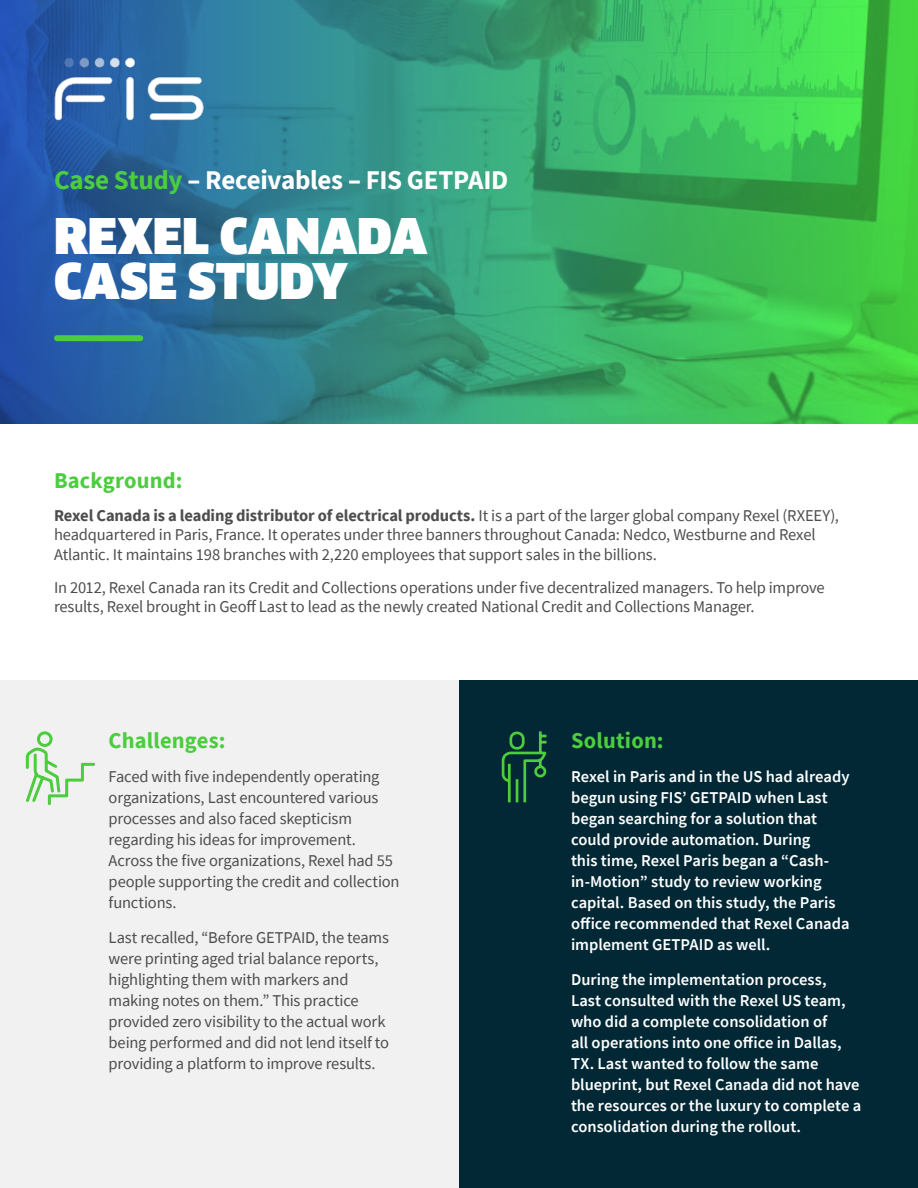
<style>
.page{position:relative;width:918px;height:1188px;background:#fff}
.page>*{position:absolute;margin:0;border:0;box-sizing:border-box;transform-origin:0 0}
.t1{font:900 48px/45px "Clan Offc Pro";color:#fff}
.t2{font:700 27px "Source Sans Pro";letter-spacing:-.015em;color:#fff}
.t3{font:700 22.5px "Source Sans Pro";letter-spacing:.005em;color:#4bcd3e}
.t4{font:16.5px/21px "Source Sans Pro";letter-spacing:-.01em;color:#4d4d4f}
.t5{font:600 16.5px/21px "Source Sans Pro";color:#fff}
.s1{color:#4bcd3e}
.s2{font-weight:700}
</style>
<div class="page">
<div style="left:459px;top:680px;width:459px;height:508px;background:#012834"></div>
<div style="left:0;top:680px;width:459px;height:508px;background:#f1f1f2"></div>
<img style="left:0;top:0;width:918px;height:423px">
<div style="left:57px;top:335px;width:83px;height:6px;background:#4bcd3e"></div>
<img style="left:47px;top:54px;width:161px;height:72px">
<div style="left:37px;top:731px;width:16px;height:16px;border:3px solid #4bcd3e;border-radius:50%"></div>
<svg style="left:25px;top:745px;width:71px;height:61px"></svg>
<svg style="left:501px;top:731px;width:46px;height:72px"></svg>
<h2 class="t2" style="left:54px;top:162px;width:456px"><span class="s1">Case Study</span> – Receivables – FIS GETPAID</h2>
<h1 class="t1" style="left:54px;top:214px;width:375px">REXEL CANADA<br>CASE STUDY</h1>
<h3 class="t3" style="left:54px;top:465px;width:130px">Background:</h3>
<p class="t4" style="left:54px;top:505px;width:787px;line-height:19.5px"><span class="s2">Rexel Canada is a leading distributor of electrical products.</span> It is a part of the larger global company Rexel (RXEEY), headquartered in Paris, France. It operates under three banners throughout Canada: Nedco, Westburne and Rexel<br>Atlantic. It maintains 198 branches with 2,220 employees that support sales in the billions.</p>
<p class="t4" style="left:54px;top:577px;width:772px;line-height:19.5px">In 2012, Rexel Canada ran its Credit and Collections operations under five decentralized managers. To help improve results, Rexel brought in Geoff Last to lead as the newly created National Credit and Collections Manager.</p>
<h3 class="t3" style="left:109px;top:725px;width:118px">Challenges:</h3>
<p class="t4" style="left:109px;top:766px;width:293px">Faced with five independently operating organizations, Last encountered various processes and also faced skepticism regarding his ideas for improvement.<br>Across the five organizations, Rexel had 55 people supporting the credit and collection functions.</p>
<p class="t4" style="left:109px;top:927px;width:282px">Last recalled, “Before GETPAID, the teams were printing aged trial balance reports, highlighting them with markers and making notes on them.” This practice provided zero visibility to the actual work being performed and did not lend itself to providing a platform to improve results.</p>
<h3 class="t3" style="left:571px;top:725px;width:94px">Solution:</h3>
<p class="t5" style="left:571px;top:766px;width:280px">Rexel in Paris and in the US had already begun using FIS’ GETPAID when Last began searching for a solution that could provide automation. During<br>this time, Rexel Paris began a “Cash&shy;in-Motion” study to review working capital. Based on this study, the Paris office recommended that Rexel Canada implement GETPAID as well.</p>
<p class="t5" style="left:571px;top:969px;width:292px">During the implementation process,<br>Last consulted with the Rexel US team, who did a complete consolidation of<br>all operations into one office in Dallas, TX. Last wanted to follow the same blueprint, but Rexel Canada did not have the resources or the luxury to complete a consolidation during the rollout.</p>
</div>
